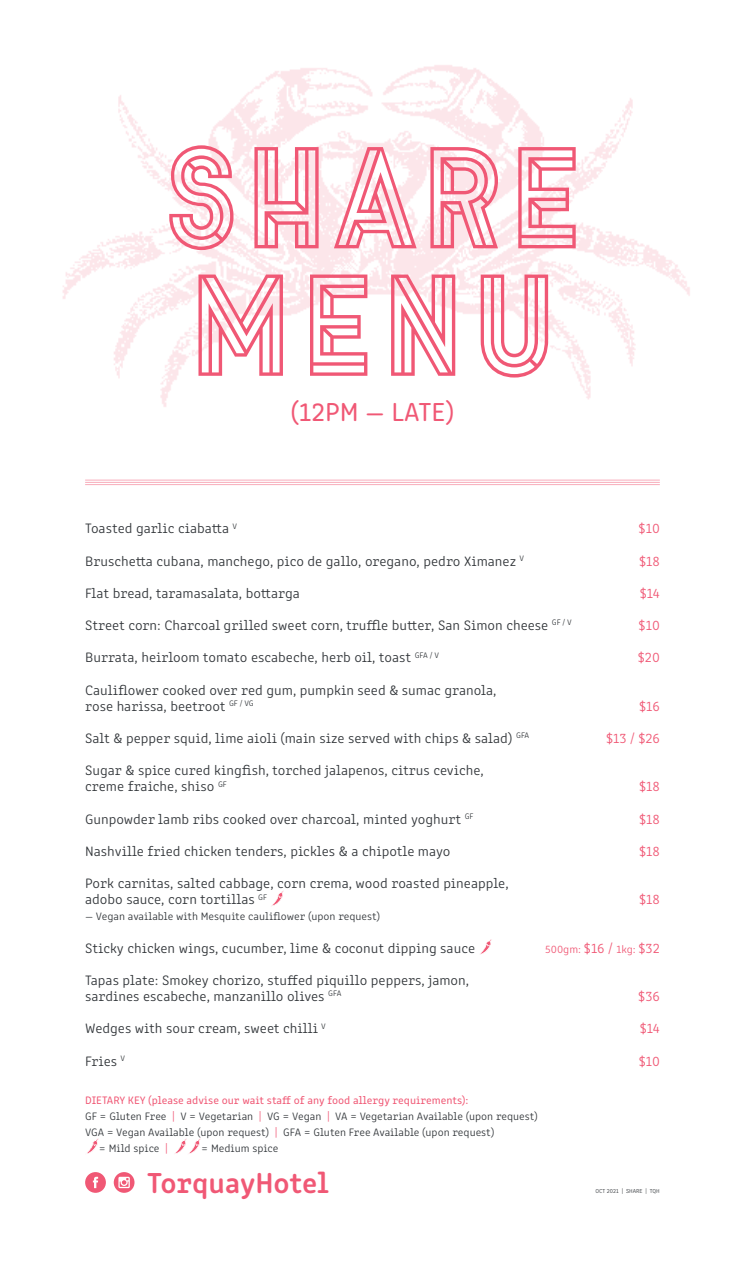
<style>
.page{position:relative;width:745px;height:1263px;background:#fff}
.page>*{position:absolute;margin:0;border:0;box-sizing:border-box;transform-origin:0 0}
.t1{font:135px/127.5px "Epilepsja Outline";color:#f05875}
.t2{font:600 29.7px "Clone Rounded";color:#f05875}
.t3{font:27px "Clone Rounded";color:#f05875}
.t4{font:300 14.25px/16.2px "Clone Rounded";color:#303438}
.t5{font:300 14.25px "Clone Rounded";color:#f05875}
.t6{font:300 11.25px "Clone Rounded";color:#303438}
.t7{font:11.25px "Clone Rounded";color:#f05875}
.t8{font:300 11.25px "Clone Rounded";color:#f05875}
.t9{font:300 6px "Clone Rounded";color:#303438}
.s1{font-size:14.25px}
.s2{color:#f05875}
</style>
<div class="page">
<img style="left:62px;top:65px;width:628px;height:342px">
<svg style="left:87px;top:1138px;width:12px;height:16px"></svg>
<svg style="left:174px;top:1138px;width:27px;height:16px"></svg>
<svg style="left:114px;top:1172px;width:20px;height:21px"></svg>
<svg style="left:85px;top:1172px;width:21px;height:21px"></svg>
<hr style="left:85px;top:480px;width:574px;height:1px;background:#f05875">
<hr style="left:85px;top:482px;width:574px;height:1px;background:#f05875">
<hr style="left:85px;top:484px;width:574px;height:1px;background:#f05875">
<svg style="left:271px;top:890px;width:13px;height:16px"></svg>
<svg style="left:480px;top:939px;width:12px;height:16px"></svg>
<h1 class="t1" style="left:159px;top:138px;width:428px">SHARE<br>MENU</h1>
<h3 class="t3" style="left:290px;top:392px;width:165px">(12PM — LATE)</h3>
<p class="t4" style="left:85px;top:520px;width:153px">Toasted garlic ciabatta <sup>V</sup></p>
<p class="t5" style="left:638px;top:518px;width:23px">$10</p>
<p class="t4" style="left:85px;top:552px;width:440px">Bruschetta cubana, manchego, pico de gallo, oregano, pedro Ximanez <sup>V</sup></p>
<p class="t5" style="left:638px;top:551px;width:22px">$18</p>
<p class="t4" style="left:85px;top:584px;width:216px">Flat bread, taramasalata, bottarga</p>
<p class="t5" style="left:639px;top:583px;width:22px">$14</p>
<p class="t4" style="left:85px;top:616px;width:488px">Street corn: Charcoal grilled sweet corn, truffle butter, San Simon cheese <sup>GF</sup> <sup>/</sup> <sup>V</sup></p>
<p class="t5" style="left:638px;top:615px;width:23px">$10</p>
<p class="t4" style="left:85px;top:649px;width:355px">Burrata, heirloom tomato escabeche, herb oil, toast <sup>GFA</sup> <sup>/</sup> <sup>V</sup></p>
<p class="t5" style="left:637px;top:647px;width:23px">$20</p>
<p class="t4" style="left:85px;top:681px;width:413px">Cauliflower cooked over red gum, pumpkin seed &amp; sumac granola, rose harissa, beetroot <sup>GF</sup> <sup>/</sup> <sup>VG</sup></p>
<p class="t5" style="left:638px;top:696px;width:22px">$16</p>
<p class="t4" style="left:85px;top:729px;width:445px">Salt &amp; pepper squid, lime aioli (main size served with chips &amp; salad) <sup>GFA</sup></p>
<p class="t5" style="left:605px;top:728px;width:55px">$13 / $26</p>
<p class="t4" style="left:85px;top:761px;width:400px">Sugar &amp; spice cured kingfish, torched jalapenos, citrus ceviche, creme fraiche, shiso <sup>GF</sup></p>
<p class="t5" style="left:638px;top:776px;width:22px">$18</p>
<p class="t4" style="left:85px;top:810px;width:389px">Gunpowder lamb ribs cooked over charcoal, minted yoghurt <sup>GF</sup></p>
<p class="t5" style="left:638px;top:809px;width:22px">$18</p>
<p class="t4" style="left:85px;top:842px;width:366px">Nashville fried chicken tenders, pickles &amp; a chipotle mayo</p>
<p class="t5" style="left:638px;top:841px;width:22px">$18</p>
<p class="t4" style="left:85px;top:874px;width:425px">Pork carnitas, salted cabbage, corn crema, wood roasted pineapple, adobo sauce, corn tortillas <sup>GF</sup></p>
<p class="t5" style="left:638px;top:889px;width:22px">$18</p>
<p class="t6" style="left:85px;top:909px;width:296px">— Vegan available with Mesquite cauliflower (upon request)</p>
<p class="t4" style="left:85px;top:939px;width:391px">Sticky chicken wings, cucumber, lime &amp; coconut dipping sauce</p>
<p class="t8" style="left:545px;top:941px;width:116px">500gm: <span class="s1">$16 /</span> 1kg: <span class="s1">$32</span></p>
<p class="t4" style="left:85px;top:971px;width:385px">Tapas plate: Smokey chorizo, stuffed piquillo peppers, jamon, sardines escabeche, manzanillo olives <sup>GFA</sup></p>
<p class="t5" style="left:638px;top:986px;width:23px">$36</p>
<p class="t4" style="left:85px;top:1019px;width:242px">Wedges with sour cream, sweet chilli <sup>V</sup></p>
<p class="t5" style="left:639px;top:1018px;width:22px">$14</p>
<p class="t4" style="left:85px;top:1052px;width:41px">Fries <sup>V</sup></p>
<p class="t5" style="left:638px;top:1050px;width:23px">$10</p>
<p class="t7" style="left:85px;top:1092px;width:384px">DIETARY KEY (please advise our wait staff of any food allergy requirements):</p>
<p class="t6" style="left:85px;top:1108px;width:454px">GF = Gluten Free <span class="s2">|</span> V = Vegetarian <span class="s2">|</span> VG = Vegan <span class="s2">|</span> VA = Vegetarian Available (upon request)</p>
<p class="t6" style="left:85px;top:1124px;width:410px">VGA = Vegan Available (upon request) <span class="s2">|</span> GFA = Gluten Free Available (upon request)</p>
<p class="t6" style="left:99px;top:1140px;width:70px">= Mild spice <span class="s2">|</span></p>
<p class="t6" style="left:201px;top:1140px;width:79px">= Medium spice</p>
<h2 class="t2" style="left:147px;top:1159px;width:183px">TorquayHotel</h2>
<p class="t9" style="left:595px;top:1186px;width:66px">OCT 2021 | SHARE | TQH</p>
</div>
